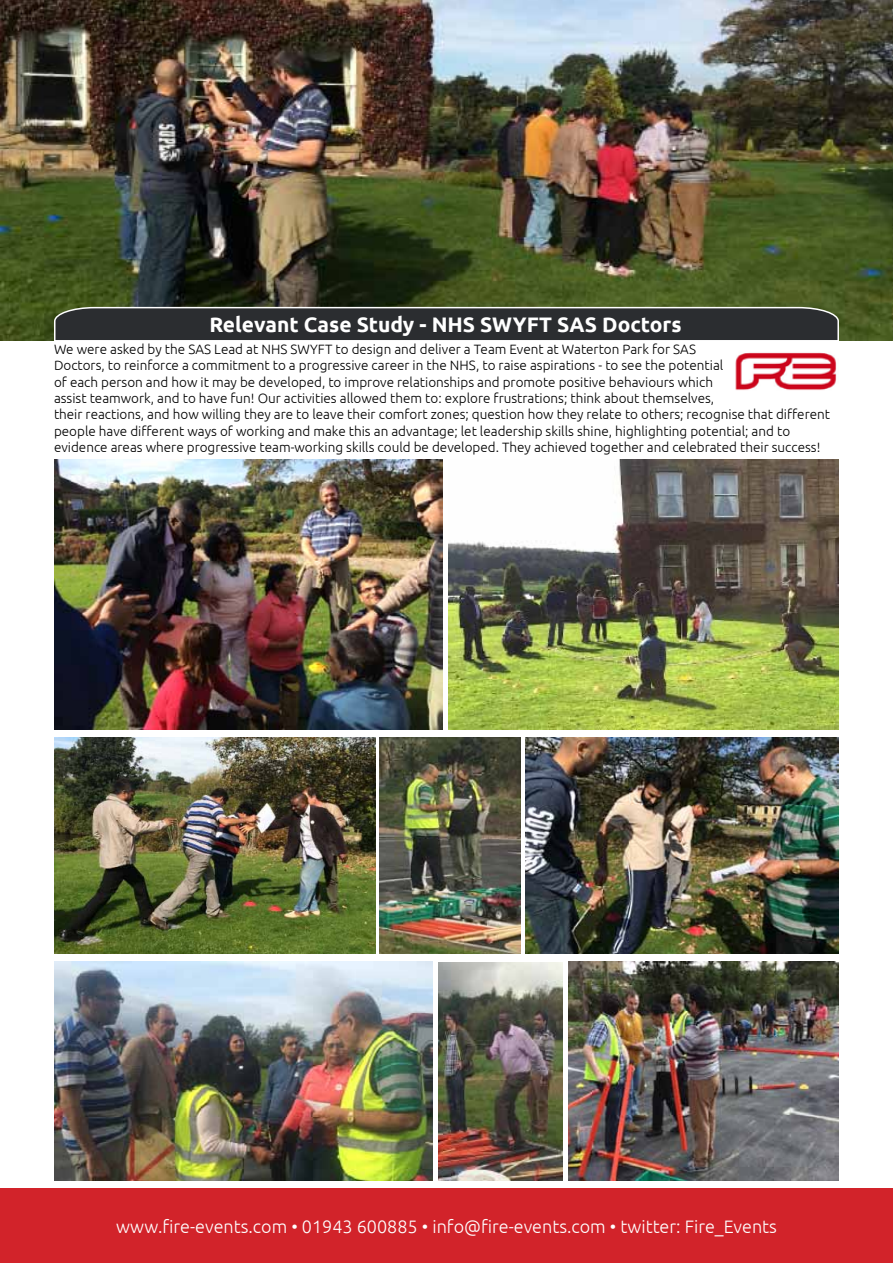
<style>
.page{position:relative;width:893px;height:1263px;background:#fff}
.page>*{position:absolute;margin:0;border:0;box-sizing:border-box;transform-origin:0 0}
.t1{font:700 21px "Ubuntu";color:#fff}
.t2{font:300 18px "Ubuntu";color:#fff}
.t3{font:300 13.5px/16.4px "Ubuntu";color:#000}
</style>
<div class="page">
<div style="left:0;top:1189px;width:893px;height:74px;background:#d2232a"></div>
<img style="left:735px;top:352px;width:102px;height:38px">
<img style="left:0;top:0;width:893px;height:341px">
<svg style="left:53px;top:306px;width:787px;height:35px;background:#3b3d3e"></svg>
<img style="left:54px;top:460px;width:388px;height:269px">
<img style="left:449px;top:460px;width:390px;height:269px">
<img style="left:54px;top:738px;width:322px;height:215px">
<img style="left:526px;top:738px;width:313px;height:215px">
<img style="left:380px;top:738px;width:140px;height:215px">
<img style="left:54px;top:962px;width:378px;height:218px">
<img style="left:568px;top:962px;width:271px;height:218px">
<img style="left:438px;top:962px;width:125px;height:218px">
<h1 class="t1" style="left:209px;top:312px;width:474px">Relevant Case Study - NHS SWYFT SAS Doctors</h1>
<p class="t3" style="left:54px;top:341px;width:777px">We were asked by the SAS Lead at NHS SWYFT to design and deliver a Team Event at Waterton Park for SAS<br>Doctors, to reinforce a commitment to a progressive career in the NHS, to raise aspirations - to see the potential<br>of each person and how it may be developed, to improve relationships and promote positive behaviours which<br>assist teamwork, and to have fun! Our activities allowed them to: explore frustrations; think about themselves,<br>their reactions, and how willing they are to leave their comfort zones; question how they relate to others; recognise that different people have different ways of working and make this an advantage; let leadership skills shine, highlighting potential; and to evidence areas where progressive team-working skills could be developed. They achieved together and celebrated their success!</p>
<h2 class="t2" style="left:116px;top:1216px;width:662px">www.fire-events.com • 01943 600885 • info@fire-events.com • twitter: Fire_Events</h2>
</div>
